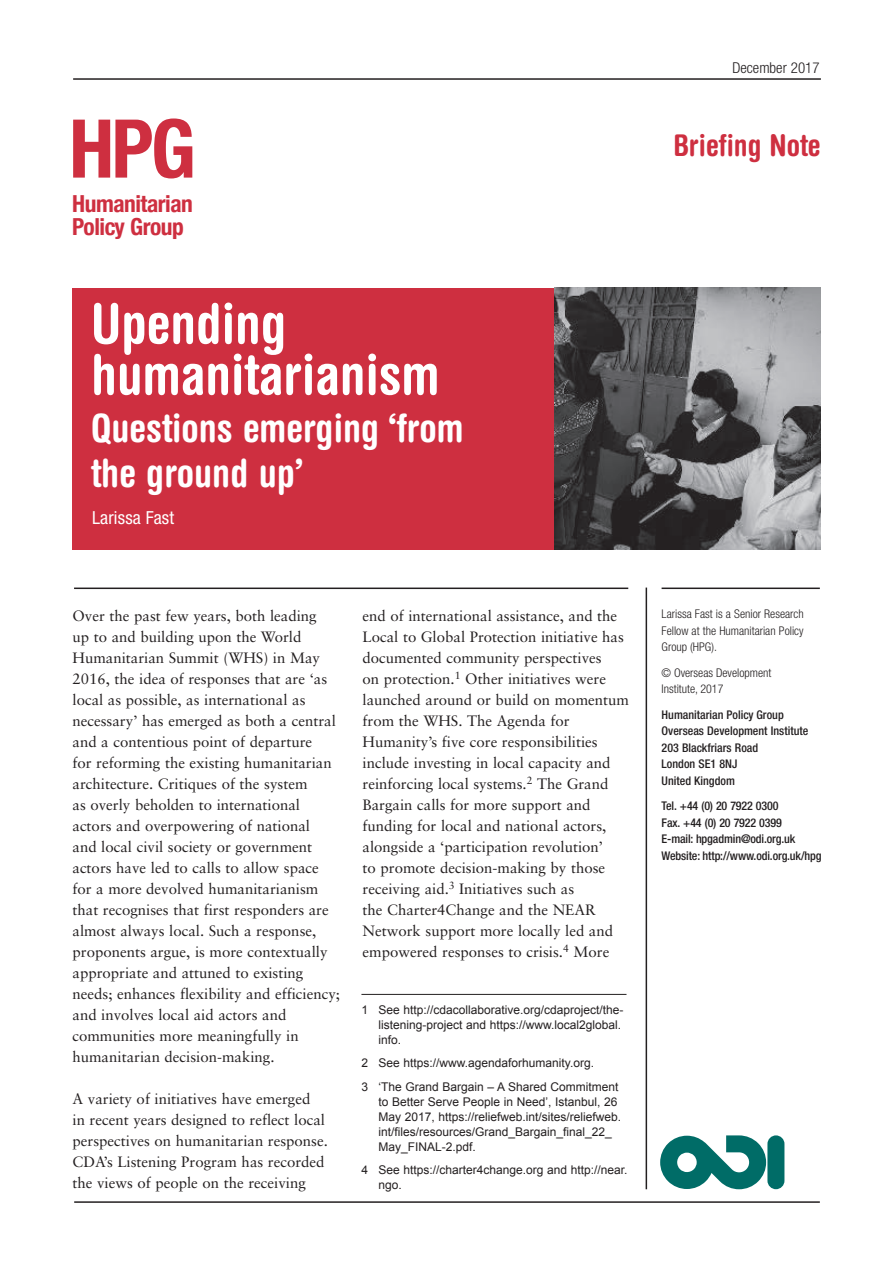
<style>
.page{position:relative;width:893px;height:1263px;background:#fff}
.page>*{position:absolute;margin:0;border:0;box-sizing:border-box;transform-origin:0 0}
.t1{font:700 condensed 81.15px "Helvetica Neue";color:#ce2f40}
.bold_title{font:700 condensed 55.5px/51px "Helvetica Rounded";color:#fff}
.bold_title-2{font:700 condensed 39px/45px "Helvetica Rounded";color:#fff}
.t2{font:700 condensed 30px "Helvetica Rounded";color:#ce2f40}
.t3{font:700 condensed 23.4px/23.4px "Helvetica Neue";letter-spacing:-.02em;color:#ce2f40}
.auth{font:condensed 18px "Helvetica Neue LT Std";letter-spacing:.01em;color:#fff}
.Body{font:15px/21px "Sabon";color:#231f20}
.t4{font:300 condensed 15px "Helvetica Neue";color:#231f20}
.footnote_text{font:12px/15px "Arial";color:#231f20}
.body_txt{font:500 condensed 12px "Helvetica Neue LT Std";color:#231f20}
.sidebar{font:300 condensed 12px/16.5px "Helvetica Neue";color:#231f20;text-align:justify}
</style>
<div class="page">
<hr style="left:73px;top:78px;width:748px;height:2px;background:#231f20">
<hr style="left:74px;top:1201px;width:746px;height:2px;background:#231f20">
<svg style="left:660px;top:1135px;width:106px;height:54px"></svg>
<div style="left:767px;top:1135px;width:17px;height:54px;background:#006c67;border-radius:8px"></div>
<hr style="left:646px;top:587px;width:1px;height:602px;background:#231f20">
<hr style="left:74px;top:587px;width:554px;height:2px;background:#231f20">
<div style="left:72px;top:288px;width:520px;height:261px;background:#ce2f40"></div>
<img style="left:554px;top:288px;width:267px;height:261px">
<hr style="left:662px;top:587px;width:158px;height:2px;background:#231f20">
<hr style="left:361px;top:994px;width:265px;height:1px;background:#231f20">
<h1 class="t1" style="left:69px;top:100px;width:128px">HPG</h1>
<h3 class="t3" style="left:72px;top:191px;width:122px">Humanitarian<br>Policy Group</h3>
<p class="bold_title" style="left:91px;top:297px;width:350px">Upending humanitarianism</p>
<p class="bold_title-2" style="left:91px;top:405px;width:374px">Questions emerging ‘from the ground up’</p>
<p class="auth" style="left:92px;top:507px;width:83px">Larissa Fast</p>
<p class="t4" style="left:732px;top:59px;width:89px">December 2017</p>
<p class="t2" style="left:673px;top:127px;width:149px">Briefing Note</p>
<p class="Body" style="left:72px;top:605px;width:269px">Over the past few years, both leading<br>up to and building upon the World Humanitarian Summit (WHS) in May 2016, the idea of responses that are ‘as local as possible, as international as necessary’ has emerged as both a central and a contentious point of departure<br>for reforming the existing humanitarian architecture. Critiques of the system<br>as overly beholden to international actors and overpowering of national<br>and local civil society or government actors have led to calls to allow space for a more devolved humanitarianism that recognises that first responders are almost always local. Such a response, proponents argue, is more contextually appropriate and attuned to existing needs; enhances flexibility and efficiency; and involves local aid actors and communities more meaningfully in humanitarian decision-making.</p>
<p class="Body" style="left:72px;top:1088px;width:257px">A variety of initiatives have emerged<br>in recent years designed to reflect local perspectives on humanitarian response.<br>CDA’s Listening Program has recorded the views of people on the receiving</p>
<p class="Body" style="left:363px;top:605px;width:268px">end of international assistance, and the Local to Global Protection initiative has documented community perspectives<br>on protection.<sup>1</sup> Other initiatives were launched around or build on momentum from the WHS. The Agenda for Humanity’s five core responsibilities include investing in local capacity and reinforcing local systems.<sup>2</sup> The Grand Bargain calls for more support and funding for local and national actors, alongside a ‘participation revolution’<br>to promote decision-making by those receiving aid.<sup>3</sup> Initiatives such as<br>the Charter4Change and the NEAR Network support more locally led and empowered responses to crisis.<sup>4</sup> More</p>
<p class="footnote_text" style="left:378px;top:1002px;width:247px;text-indent:-17px">1 See http://cdacollaborative.org/cdaproject/the&shy;listening-project and https://www.local2global. info.</p>
<p class="footnote_text" style="left:361px;top:1056px;width:234px">2 See https://www.agendaforhumanity.org.</p>
<p class="footnote_text" style="left:378px;top:1079px;width:244px;text-indent:-17px">3 ‘The Grand Bargain – A Shared Commitment to Better Serve People in Need’, Istanbul, 26<br>May 2017, https://reliefweb.int/sites/reliefweb. int/files/resources/Grand_Bargain_final_22_ May_FINAL-2.pdf.</p>
<p class="footnote_text" style="left:378px;top:1163px;width:251px;text-indent:-17px">4 See https://charter4change.org and http://near. ngo.</p>
<p class="sidebar" style="left:662px;top:606px;width:144px">Larissa Fast is a Senior Research Fellow at the Humanitarian Policy Group (HPG).</p>
<p class="sidebar" style="left:662px;top:664px;width:111px">© Overseas Development<br>Institute, 2017</p>
<p class="body_txt" style="left:662px;top:707px;width:124px">Humanitarian Policy Group</p>
<p class="body_txt" style="left:662px;top:724px;width:148px">Overseas Development Institute</p>
<p class="body_txt" style="left:662px;top:740px;width:98px">203 Blackfriars Road</p>
<p class="body_txt" style="left:662px;top:757px;width:77px">London SE1 8NJ</p>
<p class="body_txt" style="left:662px;top:773px;width:75px">United Kingdom</p>
<p class="body_txt" style="left:662px;top:799px;width:119px">Tel. +44 (0) 20 7922 0300</p>
<p class="body_txt" style="left:662px;top:815px;width:122px">Fax. +44 (0) 20 7922 0399</p>
<p class="body_txt" style="left:662px;top:832px;width:135px">E-mail: hpgadmin@odi.org.uk</p>
<p class="body_txt" style="left:662px;top:848px;width:161px">Website: http://www.odi.org.uk/hpg</p>
</div>
